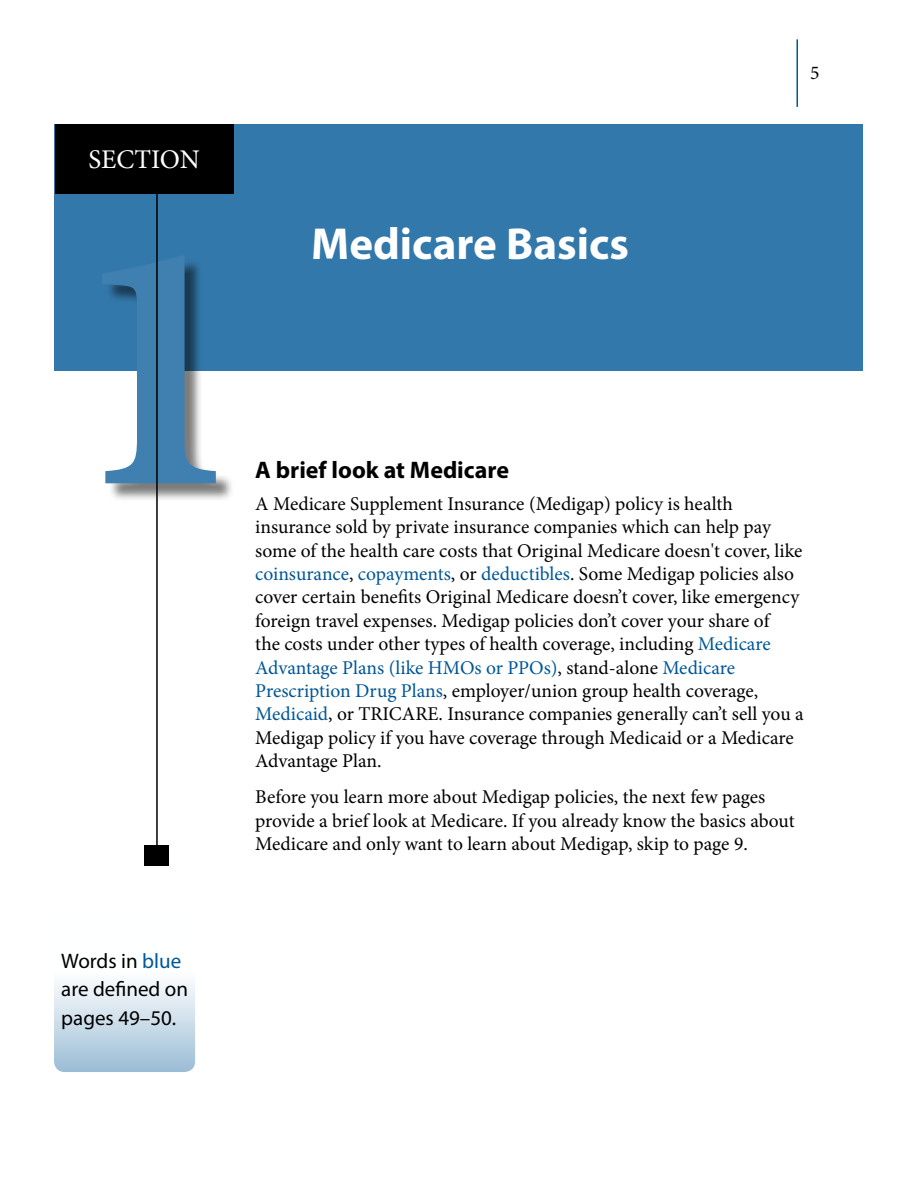
<style>
.page{position:relative;width:918px;height:1188px;background:#fff}
.page>*{position:absolute;margin:0;border:0;box-sizing:border-box;transform-origin:0 0}
.t1{font:700 360px "Minion Pro";color:#4080b0}
.Section_Header{font:700 45px "Myriad Pro";color:#fff}
.t2{font:27px "Minion Pro";letter-spacing:-.005em;color:#fff}
.Heading_2{font:700 24px "Myriad Pro";color:#000}
.t3{font:21px/28.5px "Myriad Pro";color:#000}
.Body_Text_13{font:19.5px/23.4px "Minion Pro";color:#000}
.s1{color:#005695}
</style>
<div class="page">
<div style="left:55px;top:124px;width:808px;height:247px;background:#3378aa"></div>
<div style="left:55px;top:124px;width:179px;height:70px;background:#000"></div>
<div style="left:105px;top:258px;width:130px;height:244px;background:#000;opacity:.52"></div>
<hr style="left:796px;top:39px;width:2px;height:68px;background:#005695">
<hr style="left:156px;top:178px;width:2px;height:678px;background:#000">
<div style="left:144px;top:845px;width:24px;height:21px;background:#000"></div>
<svg style="left:54px;top:983px;width:141px;height:89px"></svg>
<h3 class="t2" style="left:89px;top:142px;width:113px">SECTION</h3>
<h1 class="t1" style="left:69px;top:115px;width:181px">1</h1>
<p class="t3" style="left:61px;top:946px;width:128px">Words in <span class="s1">blue </span>are defined on pages 49–50.</p>
<h1 class="Section_Header" style="left:311px;top:215px;width:319px">Medicare Basics</h1>
<p class="Body_Text_13" style="left:810px;top:61px;width:11px">5</p>
<h2 class="Heading_2" style="left:255px;top:454px;width:255px">A brief look at Medicare</h2>
<p class="Body_Text_13" style="left:255px;top:492px;width:550px">A Medicare Supplement Insurance (Medigap) policy is health insurance sold by private insurance companies which can help pay some of the health care costs that Original Medicare doesn't cover, like <span class="s1">coinsurance</span>, <span class="s1">copayments</span>, or <span class="s1">deductibles</span>. Some Medigap policies also cover certain benefits Original Medicare doesn’t cover, like emergency foreign travel expenses. Medigap policies don’t cover your share of<br>the costs under other types of health coverage, including <span class="s1">Medicare Advantage Plans (like HMOs or PPOs)</span>, stand-alone <span class="s1">Medicare Prescription Drug Plans</span>, employer/union group health coverage, <span class="s1">Medicaid</span>, or TRICARE. Insurance companies generally can’t sell you a Medigap policy if you have coverage through Medicaid or a Medicare Advantage Plan.</p>
<p class="Body_Text_13" style="left:255px;top:786px;width:541px">Before you learn more about Medigap policies, the next few pages provide a brief look at Medicare. If you already know the basics about<br>Medicare and only want to learn about Medigap, skip to page 9.</p>
</div>
